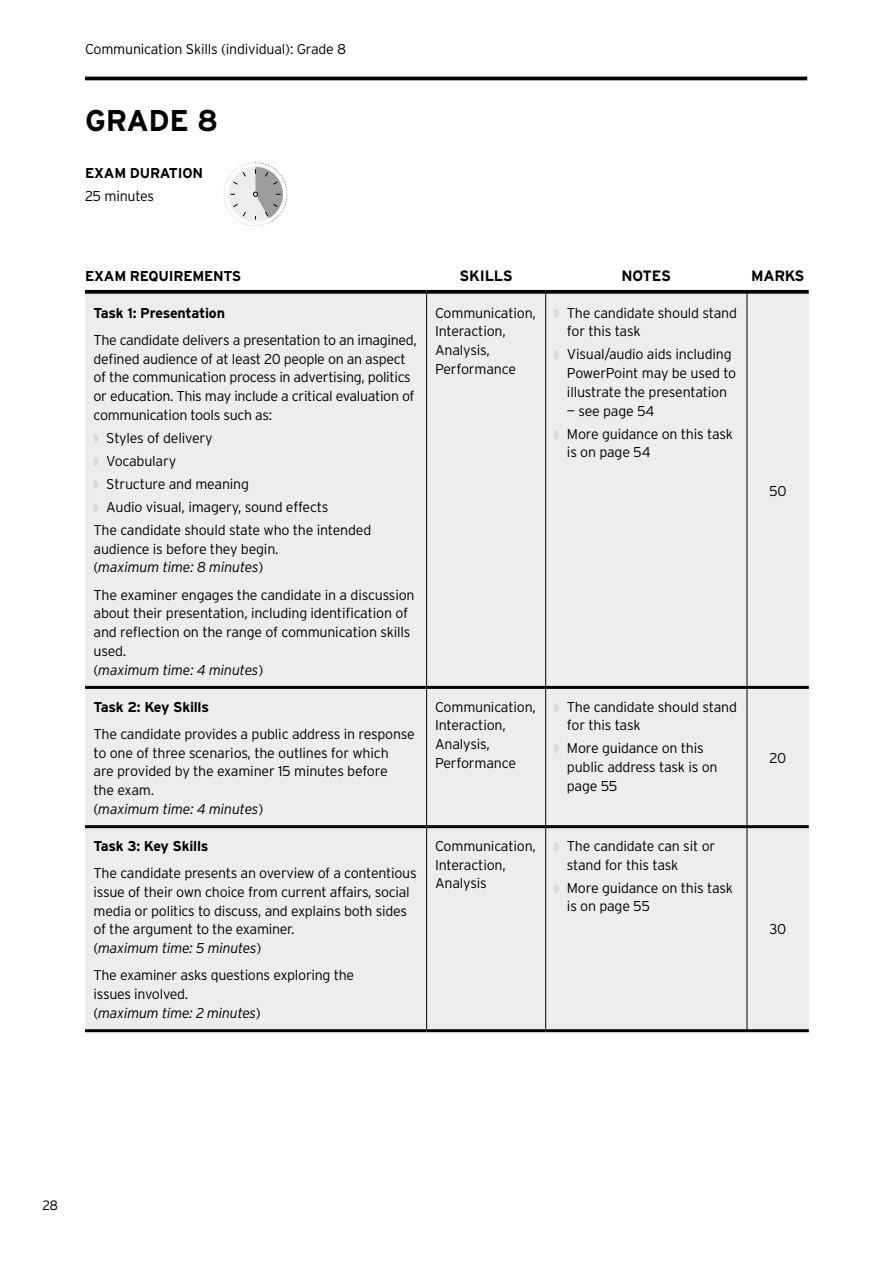
<style>
.page{position:relative;width:893px;height:1263px;background:#fff}
.page>*{position:absolute;margin:0;border:0;box-sizing:border-box;transform-origin:0 0}
.t1{font:700 30px "Interstate";letter-spacing:-.01em;color:#000}
.t2{font:700 15px "Interstate";letter-spacing:-.015em;color:#000}
.t3{font:300 14.25px/18.8px "Interstate";letter-spacing:-.015em;color:#000}
.t4{font:700 14.25px "Interstate";letter-spacing:-.015em;color:#000}
.t5{font:300 13.5px "Interstate";color:#000}
.s1{color:#dadada}
.s2{font-style:italic}
</style>
<div class="page">
<div style="left:85px;top:294px;width:724px;height:735px;background:#ededed"></div>
<hr style="left:426px;top:294px;width:1px;height:392px;background:#000">
<hr style="left:545px;top:294px;width:1px;height:392px;background:#000">
<hr style="left:747px;top:294px;width:1px;height:392px;background:#000">
<hr style="left:426px;top:689px;width:1px;height:136px;background:#000">
<hr style="left:545px;top:689px;width:1px;height:136px;background:#000">
<hr style="left:747px;top:689px;width:1px;height:136px;background:#000">
<hr style="left:426px;top:828px;width:1px;height:201px;background:#000">
<hr style="left:545px;top:828px;width:1px;height:201px;background:#000">
<hr style="left:747px;top:828px;width:1px;height:201px;background:#000">
<svg style="left:427px;top:290px;width:119px;height:4px"></svg>
<svg style="left:546px;top:290px;width:201px;height:4px"></svg>
<svg style="left:747px;top:290px;width:62px;height:4px"></svg>
<svg style="left:85px;top:290px;width:342px;height:4px"></svg>
<hr style="left:85px;top:686px;width:342px;height:3px;background:#000">
<hr style="left:427px;top:686px;width:119px;height:3px;background:#000">
<hr style="left:546px;top:686px;width:201px;height:3px;background:#000">
<hr style="left:747px;top:686px;width:62px;height:3px;background:#000">
<hr style="left:85px;top:825px;width:342px;height:3px;background:#000">
<hr style="left:427px;top:825px;width:119px;height:3px;background:#000">
<hr style="left:546px;top:825px;width:201px;height:3px;background:#000">
<hr style="left:747px;top:825px;width:62px;height:3px;background:#000">
<hr style="left:546px;top:1029px;width:201px;height:3px;background:#000">
<hr style="left:747px;top:1029px;width:62px;height:3px;background:#000">
<hr style="left:85px;top:1029px;width:342px;height:3px;background:#000">
<hr style="left:427px;top:1029px;width:119px;height:3px;background:#000">
<hr style="left:85px;top:77px;width:722px;height:3px;background:#000">
<svg style="left:224px;top:162px;width:64px;height:64px"></svg>
<p class="t3" style="left:85px;top:40px;width:263px">Communication Skills (individual): Grade 8</p>
<h1 class="t1" style="left:85px;top:103px;width:135px">GRADE 8</h1>
<p class="t4" style="left:85px;top:165px;width:120px">EXAM DURATION</p>
<p class="t3" style="left:85px;top:186px;width:71px">25 minutes</p>
<p class="t4" style="left:85px;top:268px;width:158px">EXAM REQUIREMENTS</p>
<p class="t2" style="left:460px;top:267px;width:55px">SKILLS</p>
<p class="t2" style="left:622px;top:267px;width:51px">NOTES</p>
<p class="t2" style="left:751px;top:267px;width:55px">MARKS</p>
<p class="t4" style="left:94px;top:305px;width:133px">Task 1: Presentation</p>
<p class="t3" style="left:94px;top:330px;width:325px">The candidate delivers a presentation to an imagined, defined audience of at least 20 people on an aspect of the communication process in advertising, politics or education. This may include a critical evaluation of communication tools such as:</p>
<p class="t3" style="left:94px;top:426px;width:279px;line-height:23px"><span class="s1">◗</span> Styles of delivery<br><span class="s1">◗</span> Vocabulary<br><span class="s1">◗</span> Structure and meaning<br><span class="s1">◗</span> Audio visual, imagery, sound effects<br>The candidate should state who the intended</p>
<p class="t3" style="left:94px;top:539px;width:187px">audience is before they begin. (<span class="s2">maximum time: 8 minutes</span>)</p>
<p class="t3" style="left:94px;top:585px;width:323px">The examiner engages the candidate in a discussion about their presentation, including identification of and reflection on the range of communication skills used.<br>(<span class="s2">maximum time: 4 minutes</span>)</p>
<p class="t3" style="left:435px;top:303px;width:102px">Communication,<br>Interaction,<br>Analysis,<br>Performance</p>
<p class="t3" style="left:567px;top:303px;width:171px;text-indent:-13px"><span class="s1">◗</span> The candidate should stand for this task</p>
<p class="t3" style="left:567px;top:345px;width:171px;text-indent:-13px"><span class="s1">◗</span> Visual/audio aids including<br>PowerPoint may be used to illustrate the presentation</p>
<p class="t3" style="left:554px;top:399px;width:180px;line-height:23px;text-indent:13px">— see page 54<br><span class="s1">◗</span> More guidance on this task</p>
<p class="t3" style="left:567px;top:443px;width:85px">is on page 54</p>
<p class="t3" style="left:769px;top:482px;width:19px">50</p>
<p class="t4" style="left:94px;top:699px;width:117px">Task 2: Key Skills</p>
<p class="t3" style="left:94px;top:724px;width:323px">The candidate provides a public address in response to one of three scenarios, the outlines for which<br>are provided by the examiner 15 minutes before<br>the exam.<br>(<span class="s2">maximum time: 4 minutes</span>)</p>
<p class="t4" style="left:94px;top:838px;width:116px">Task 3: Key Skills</p>
<p class="t3" style="left:94px;top:864px;width:325px">The candidate presents an overview of a contentious issue of their own choice from current affairs, social media or politics to discuss, and explains both sides of the argument to the examiner.<br>(<span class="s2">maximum time: 5 minutes</span>)</p>
<p class="t3" style="left:94px;top:966px;width:262px">The examiner asks questions exploring the issues involved.<br>(<span class="s2">maximum time: 2 minutes</span>)</p>
<p class="t3" style="left:435px;top:697px;width:102px">Communication,<br>Interaction,<br>Analysis,<br>Performance</p>
<p class="t3" style="left:567px;top:697px;width:171px;text-indent:-13px"><span class="s1">◗</span> The candidate should stand for this task</p>
<p class="t3" style="left:567px;top:739px;width:152px;text-indent:-13px"><span class="s1">◗</span> More guidance on this public address task is on page 55</p>
<p class="t3" style="left:769px;top:748px;width:18px">20</p>
<p class="t3" style="left:435px;top:836px;width:102px">Communication,<br>Interaction,<br>Analysis</p>
<p class="t3" style="left:567px;top:836px;width:150px;text-indent:-13px"><span class="s1">◗</span> The candidate can sit or stand for this task</p>
<p class="t3" style="left:567px;top:878px;width:168px;text-indent:-13px"><span class="s1">◗</span> More guidance on this task is on page 55</p>
<p class="t3" style="left:769px;top:920px;width:18px">30</p>
<p class="t5" style="left:43px;top:1198px;width:17px">28</p>
</div>
